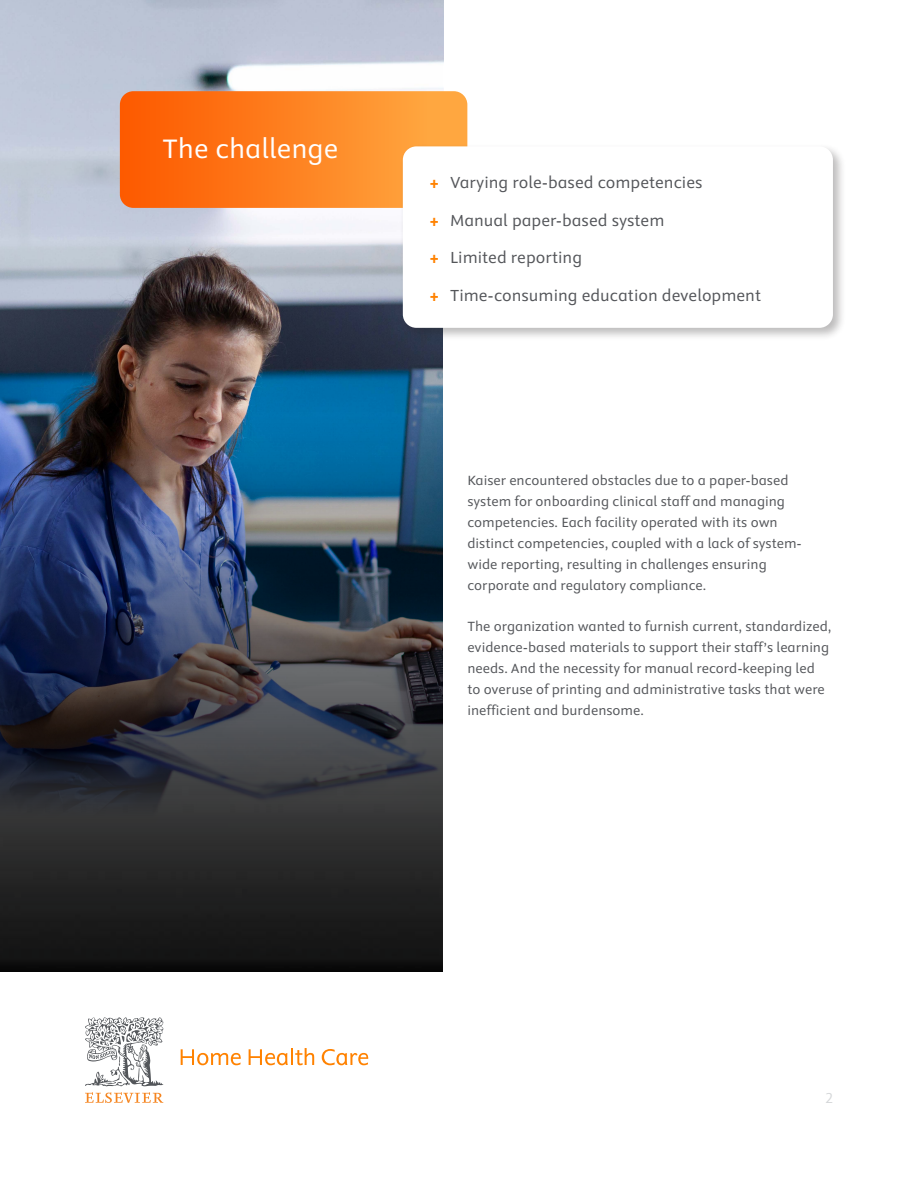
<style>
.page{position:relative;width:918px;height:1188px;background:#fff}
.page>*{position:absolute;margin:0;border:0;box-sizing:border-box;transform-origin:0 0}
.Header_1{font:30px "Elsevier Sans";color:#fff}
.t1{font:18px "Elsevier Sans";color:#54565a}
.Body_copy{font:15px/21px "Elsevier Sans";color:#54565a}
.t2{font:15px "Nexus Sans Offc Pro";color:#d5d7d9}
.s1{font-weight:700;color:#ff8200}
</style>
<div class="page">
<svg style="left:85px;top:1092px;width:78px;height:11px"></svg>
<svg style="left:85px;top:1017px;width:78px;height:69px"></svg>
<svg style="left:181px;top:1049px;width:60px;height:16px"></svg>
<svg style="left:249px;top:1048px;width:65px;height:17px"></svg>
<svg style="left:322px;top:1049px;width:46px;height:16px"></svg>
<img style="left:0;top:0;width:442px;height:972px">
<svg style="left:120px;top:91px;width:347px;height:117px;background:#fd7e1f"></svg>
<div style="left:399px;top:143px;width:447px;height:198px;background:#231f20;opacity:.3"></div>
<div style="left:403px;top:146px;width:430px;height:182px;background:#fff;border-radius:14px"></div>
<p class="Header_1" style="left:163px;top:132px;width:177px">The challenge</p>
<p class="t1" style="left:430px;top:173px;width:274px"><span class="s1">+</span> Varying role-based competencies</p>
<p class="t1" style="left:430px;top:211px;width:236px"><span class="s1">+</span> Manual paper-based system</p>
<p class="t1" style="left:430px;top:248px;width:154px"><span class="s1">+</span> Limited reporting</p>
<p class="t1" style="left:430px;top:286px;width:333px"><span class="s1">+</span> Time-consuming education development</p>
<p class="Body_copy" style="left:468px;top:470px;width:336px">Kaiser encountered obstacles due to a paper-based system for onboarding clinical staff and managing competencies. Each facility operated with its own distinct competencies, coupled with a lack of system&shy;wide reporting, resulting in challenges ensuring corporate and regulatory compliance.</p>
<p class="Body_copy" style="left:468px;top:616px;width:365px">The organization wanted to furnish current, standardized, evidence-based materials to support their staff’s learning needs. And the necessity for manual record-keeping led to overuse of printing and administrative tasks that were inefficient and burdensome.</p>
<p class="t2" style="left:825px;top:1087px;width:9px">2</p>
</div>
